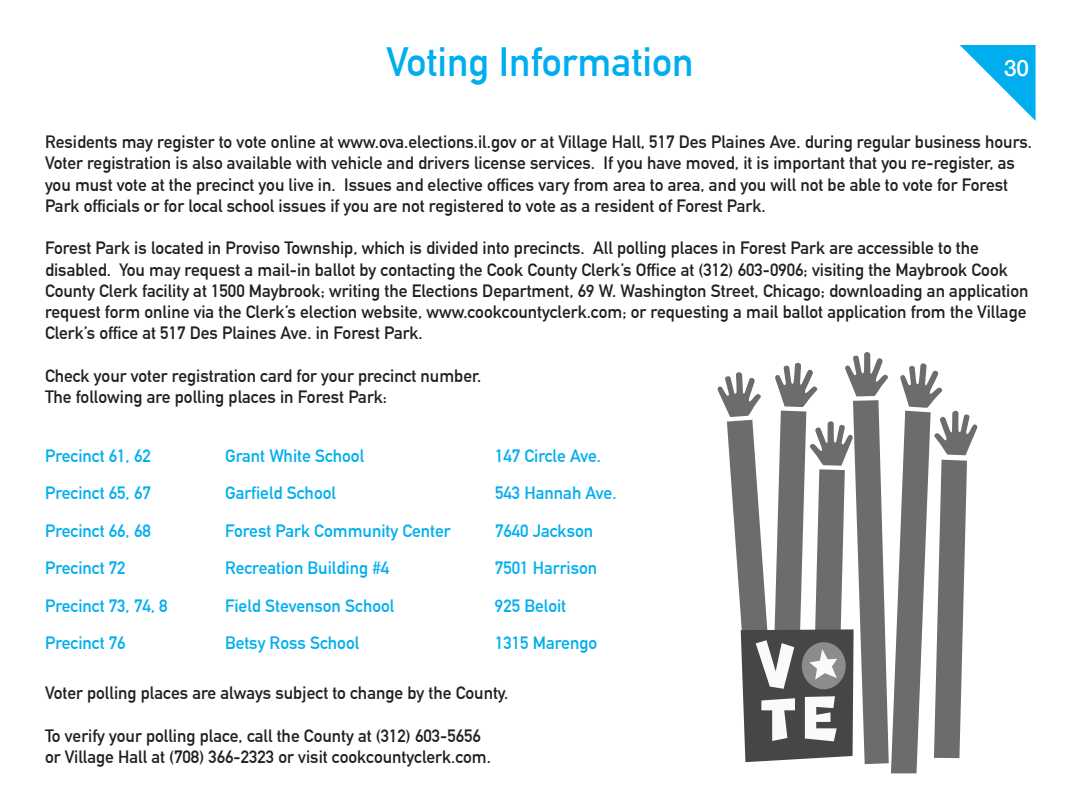
<style>
.page{position:relative;width:1080px;height:810px;background:#fff}
.page>*{position:absolute;margin:0;border:0;box-sizing:border-box;transform-origin:0 0}
.t1{font:700 40px "DIN Alternate";color:#00aeef}
.t2{font:500 22.5px "Helvetica Neue";color:#fff}
.t3{font:700 17.5px/21.2px "DIN Alternate";color:#231f20}
.t4{font:700 17.5px "DIN Alternate";color:#00aeef}
</style>
<div class="page">
<svg style="left:960px;top:45px;width:76px;height:76px"></svg>
<svg style="left:717px;top:352px;width:261px;height:421px"></svg>
<p class="t1" style="left:386px;top:31px;width:309px">Voting Information</p>
<p class="t2" style="left:1004px;top:50px;width:27px">30</p>
<p class="t3" style="left:45px;top:130px;width:989px">Residents may register to vote online at www.ova.elections.il.gov or at Village Hall, 517 Des Plaines Ave. during regular business hours.<br>Voter registration is also available with vehicle and drivers license services. If you have moved, it is important that you re-register, as you must vote at the precinct you live in. Issues and elective offices vary from area to area, and you will not be able to vote for Forest Park officials or for local school issues if you are not registered to vote as a resident of Forest Park.</p>
<p class="t3" style="left:45px;top:236px;width:985px">Forest Park is located in Proviso Township, which is divided into precincts. All polling places in Forest Park are accessible to the disabled. You may request a mail-in ballot by contacting the Cook County Clerk’s Office at (312) 603-0906; visiting the Maybrook Cook County Clerk facility at 1500 Maybrook; writing the Elections Department, 69 W. Washington Street, Chicago; downloading an application request form online via the Clerk’s election website, www.cookcountyclerk.com; or requesting a mail ballot application from the Village Clerk’s office at 517 Des Plaines Ave. in Forest Park.</p>
<p class="t3" style="left:45px;top:364px;width:438px">Check your voter registration card for your precinct number.</p>
<p class="t3" style="left:45px;top:385px;width:344px">The following are polling places in Forest Park:</p>
<p class="t4" style="left:45px;top:442px;width:107px">Precinct 61, 62</p>
<p class="t4" style="left:225px;top:442px;width:141px">Grant White School</p>
<p class="t4" style="left:495px;top:442px;width:108px">147 Circle Ave.</p>
<p class="t4" style="left:45px;top:480px;width:107px">Precinct 65, 67</p>
<p class="t4" style="left:225px;top:480px;width:113px">Garfield School</p>
<p class="t4" style="left:495px;top:480px;width:123px">543 Hannah Ave.</p>
<p class="t4" style="left:45px;top:517px;width:107px">Precinct 66, 68</p>
<p class="t4" style="left:225px;top:517px;width:227px">Forest Park Community Center</p>
<p class="t4" style="left:495px;top:517px;width:100px">7640 Jackson</p>
<p class="t4" style="left:45px;top:555px;width:82px">Precinct 72</p>
<p class="t4" style="left:225px;top:555px;width:166px">Recreation Building #4</p>
<p class="t4" style="left:495px;top:555px;width:104px">7501 Harrison</p>
<p class="t4" style="left:45px;top:592px;width:124px">Precinct 73, 74, 8</p>
<p class="t4" style="left:225px;top:592px;width:171px">Field Stevenson School</p>
<p class="t4" style="left:495px;top:592px;width:73px">925 Beloit</p>
<p class="t4" style="left:45px;top:630px;width:82px">Precinct 76</p>
<p class="t4" style="left:225px;top:630px;width:136px">Betsy Ross School</p>
<p class="t4" style="left:495px;top:630px;width:104px">1315 Marengo</p>
<p class="t3" style="left:45px;top:681px;width:465px">Voter polling places are always subject to change by the County.</p>
<p class="t3" style="left:45px;top:724px;width:437px">To verify your polling place, call the County at (312) 603-5656</p>
<p class="t3" style="left:45px;top:745px;width:448px">or Village Hall at (708) 366-2323 or visit cookcountyclerk.com.</p>
</div>
